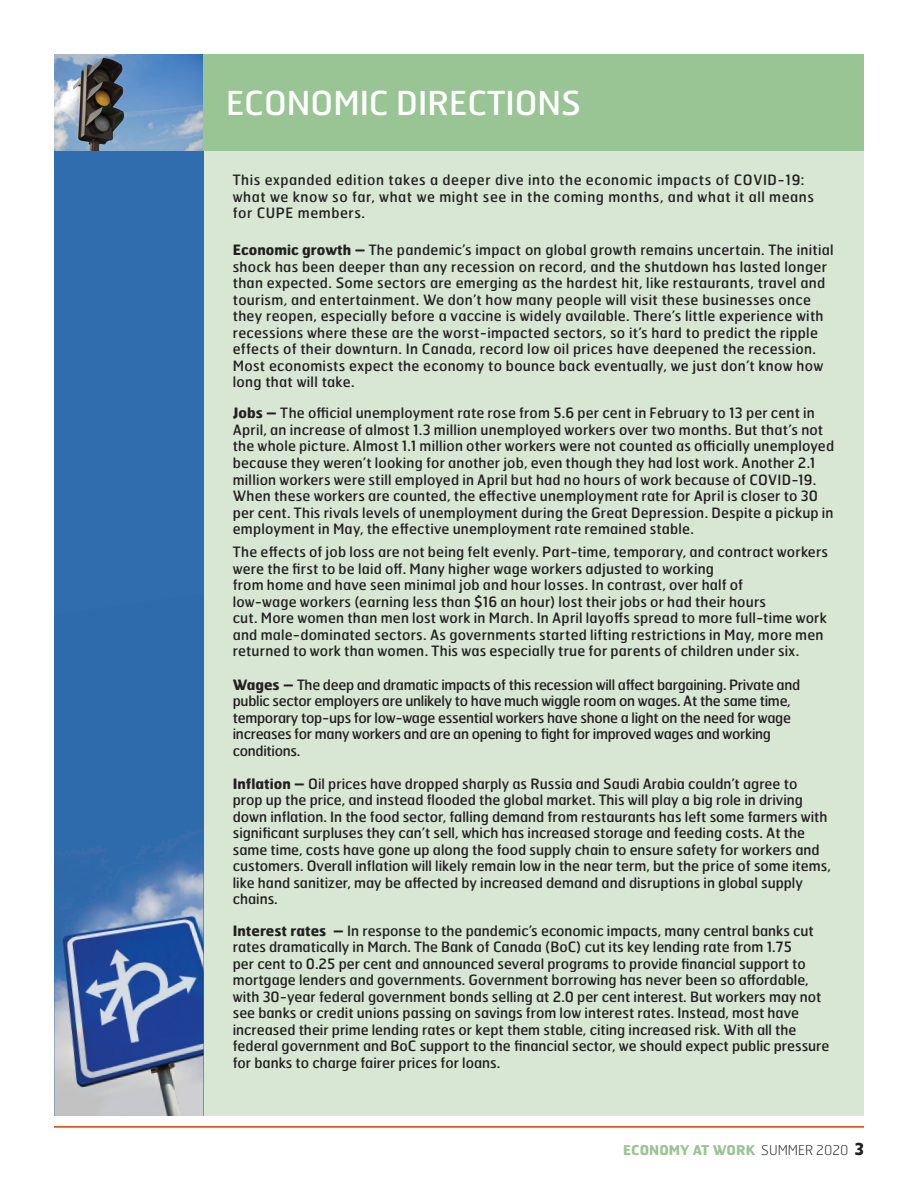
<style>
.page{position:relative;width:918px;height:1188px;background:#fff}
.page>*{position:absolute;margin:0;border:0;box-sizing:border-box;transform-origin:0 0}
.t1{font:33px "Hermes FB";color:#fff}
.t2{font:14.25px/16.5px "Hermes FB";letter-spacing:.005em;color:#231f20}
.t3{font:14.25px/16.5px "Hermes FB";letter-spacing:-.02em;color:#231f20}
.t4{font:14.25px/16.5px "Hermes FB";letter-spacing:.04em;color:#231f20}
.t5{font:700 13.5px "Hermes FB";color:#99c493}
.s1{font-weight:700}
.s2{font-weight:100;color:#231f20}
.s3{font-size:16.5px;color:#231f20}
</style>
<div class="page">
<hr style="left:54px;top:1126px;width:810px;height:1px;background:#e35625">
<div style="left:203px;top:151px;width:661px;height:965px;background:#d7e7d4"></div>
<div style="left:54px;top:138px;width:149px;height:978px;background:#2f6dae"></div>
<img style="left:54px;top:830px;width:149px;height:286px">
<img style="left:54px;top:54px;width:149px;height:97px">
<div style="left:203px;top:54px;width:661px;height:97px;background:#99c493"></div>
<h1 class="t1" style="left:226px;top:82px;width:357px">ECONOMIC DIRECTIONS</h1>
<p class="t4" style="left:233px;top:172px;width:583px">This expanded edition takes a deeper dive into the economic impacts of COVID-19: what we know so far, what we might see in the coming months, and what it all means for CUPE members.</p>
<p class="t2" style="left:233px;top:241px;width:602px"><span class="s1">Economic growth –</span> The pandemic’s impact on global growth remains uncertain. The initial shock has been deeper than any recession on record, and the shutdown has lasted longer than expected. Some sectors are emerging as the hardest hit, like restaurants, travel and tourism, and entertainment. We don’t how many people will visit these businesses once they reopen, especially before a vaccine is widely available. There’s little experience with recessions where these are the worst-impacted sectors, so it’s hard to predict the ripple effects of their downturn. In Canada, record low oil prices have deepened the recession.<br>Most economists expect the economy to bounce back eventually, we just don’t know how long that will take.</p>
<p class="t2" style="left:233px;top:405px;width:603px"><span class="s1">Jobs –</span> The official unemployment rate rose from 5.6 per cent in February to 13 per cent in April, an increase of almost 1.3 million unemployed workers over two months. But that’s not the whole picture. Almost 1.1 million other workers were not counted as officially unemployed because they weren’t looking for another job, even though they had lost work. Another 2.1 million workers were still employed in April but had no hours of work because of COVID-19.<br>When these workers are counted, the effective unemployment rate for April is closer to 30 per cent. This rivals levels of unemployment during the Great Depression. Despite a pickup in employment in May, the effective unemployment rate remained stable.</p>
<p class="t2" style="left:233px;top:543px;width:597px">The effects of job loss are not being felt evenly. Part-time, temporary, and contract workers were the first to be laid off. Many higher wage workers adjusted to working<br>from home and have seen minimal job and hour losses. In contrast, over half of<br>low-wage workers (earning less than $16 an hour) lost their jobs or had their hours<br>cut. More women than men lost work in March. In April layoffs spread to more full-time work and male-dominated sectors. As governments started lifting restrictions in May, more men returned to work than women. This was especially true for parents of children under six.</p>
<p class="t3" style="left:233px;top:676px;width:569px"><span class="s1">Wages –</span> The deep and dramatic impacts of this recession will affect bargaining. Private and public sector employers are unlikely to have much wiggle room on wages. At the same time, temporary top-ups for low-wage essential workers have shone a light on the need for wage increases for many workers and are an opening to fight for improved wages and working conditions.</p>
<p class="t2" style="left:233px;top:775px;width:600px"><span class="s1">Inflation –</span> Oil prices have dropped sharply as Russia and Saudi Arabia couldn’t agree to<br>prop up the price, and instead flooded the global market. This will play a big role in driving down inflation. In the food sector, falling demand from restaurants has left some farmers with significant surpluses they can’t sell, which has increased storage and feeding costs. At the same time, costs have gone up along the food supply chain to ensure safety for workers and customers. Overall inflation will likely remain low in the near term, but the price of some items, like hand sanitizer, may be affected by increased demand and disruptions in global supply chains.</p>
<p class="t2" style="left:233px;top:922px;width:598px"><span class="s1">Interest rates –</span> In response to the pandemic’s economic impacts, many central banks cut rates dramatically in March. The Bank of Canada (BoC) cut its key lending rate from 1.75<br>per cent to 0.25 per cent and announced several programs to provide financial support to mortgage lenders and governments. Government borrowing has never been so affordable, with 30-year federal government bonds selling at 2.0 per cent interest. But workers may not see banks or credit unions passing on savings from low interest rates. Instead, most have increased their prime lending rates or kept them stable, citing increased risk. With all the federal government and BoC support to the financial sector, we should expect public pressure for banks to charge fairer prices for loans.</p>
<p class="t5" style="left:623px;top:1141px;width:242px">ECONOMY AT WORK <span class="s2">SUMMER 2020</span> <span class="s3">3</span></p>
</div>
